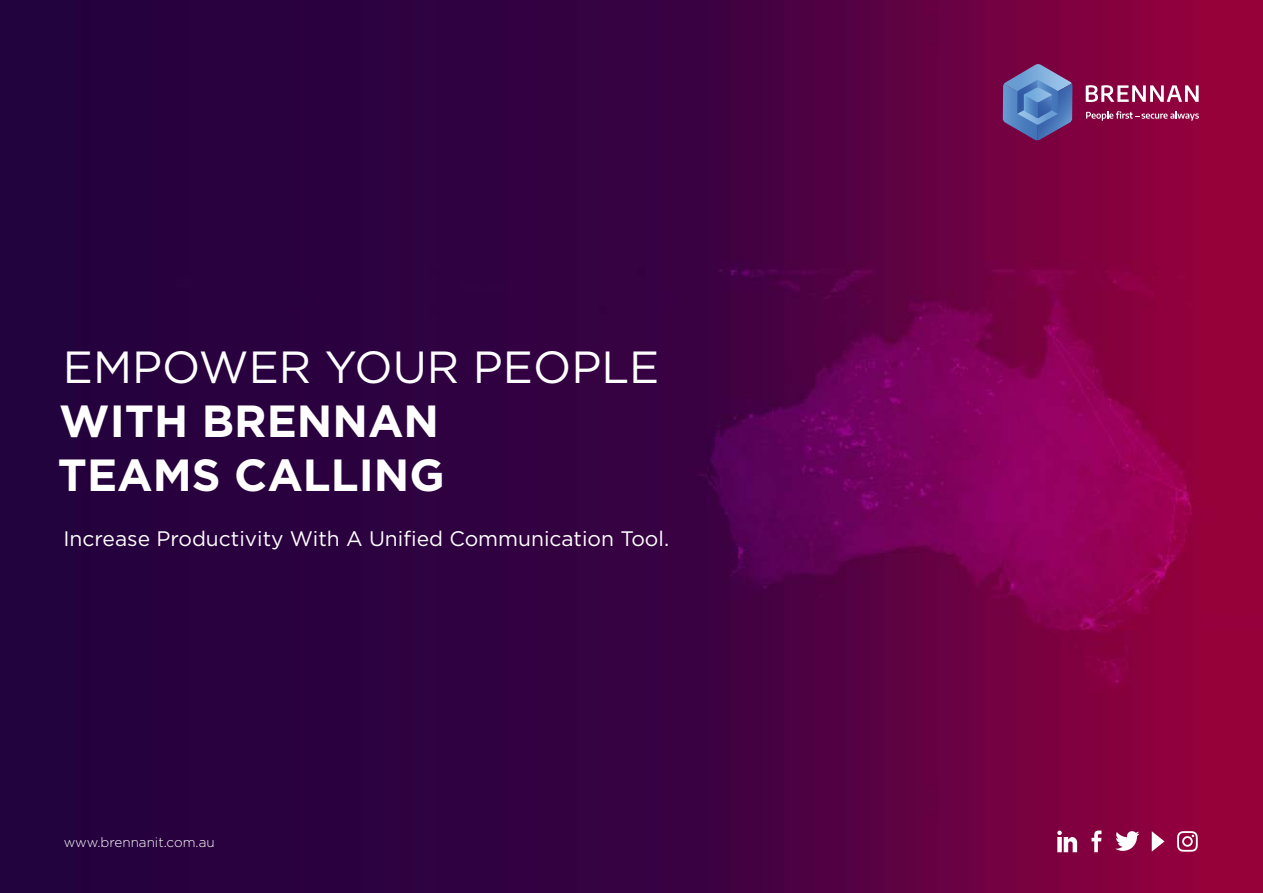
<style>
.page{position:relative;width:1263px;height:893px;background:#fff}
.page>*{position:absolute;margin:0;border:0;box-sizing:border-box;transform-origin:0 0}
.t1{font:700 45px/54px "Gotham";color:#fff}
.t2{font:45px "Gotham";color:#fff}
.t3{font:21px "Gotham";color:#fff}
.t4{font:300 13.5px "Gotham";color:#fff}
</style>
<div class="page">
<img style="left:0;top:0;width:1263px;height:893px">
<svg style="left:1086px;top:111px;width:113px;height:10px"></svg>
<svg style="left:1086px;top:85px;width:112px;height:17px"></svg>
<svg style="left:1003px;top:64px;width:69px;height:76px"></svg>
<svg style="left:1091px;top:830px;width:10px;height:22px"></svg>
<svg style="left:1057px;top:831px;width:20px;height:21px"></svg>
<svg style="left:1115px;top:831px;width:24px;height:20px"></svg>
<svg style="left:1152px;top:831px;width:12px;height:21px"></svg>
<svg style="left:1177px;top:831px;width:21px;height:21px"></svg>
<h1 class="t2" style="left:63px;top:338px;width:598px">EMPOWER YOUR PEOPLE</h1>
<h1 class="t1" style="left:58px;top:394px;width:388px">WITH BRENNAN<br>TEAMS CALLING</h1>
<p class="t3" style="left:64px;top:525px;width:607px">Increase Productivity With A Unified Communication Tool.</p>
<p class="t4" style="left:64px;top:833px;width:152px">www.brennanit.com.au</p>
</div>
